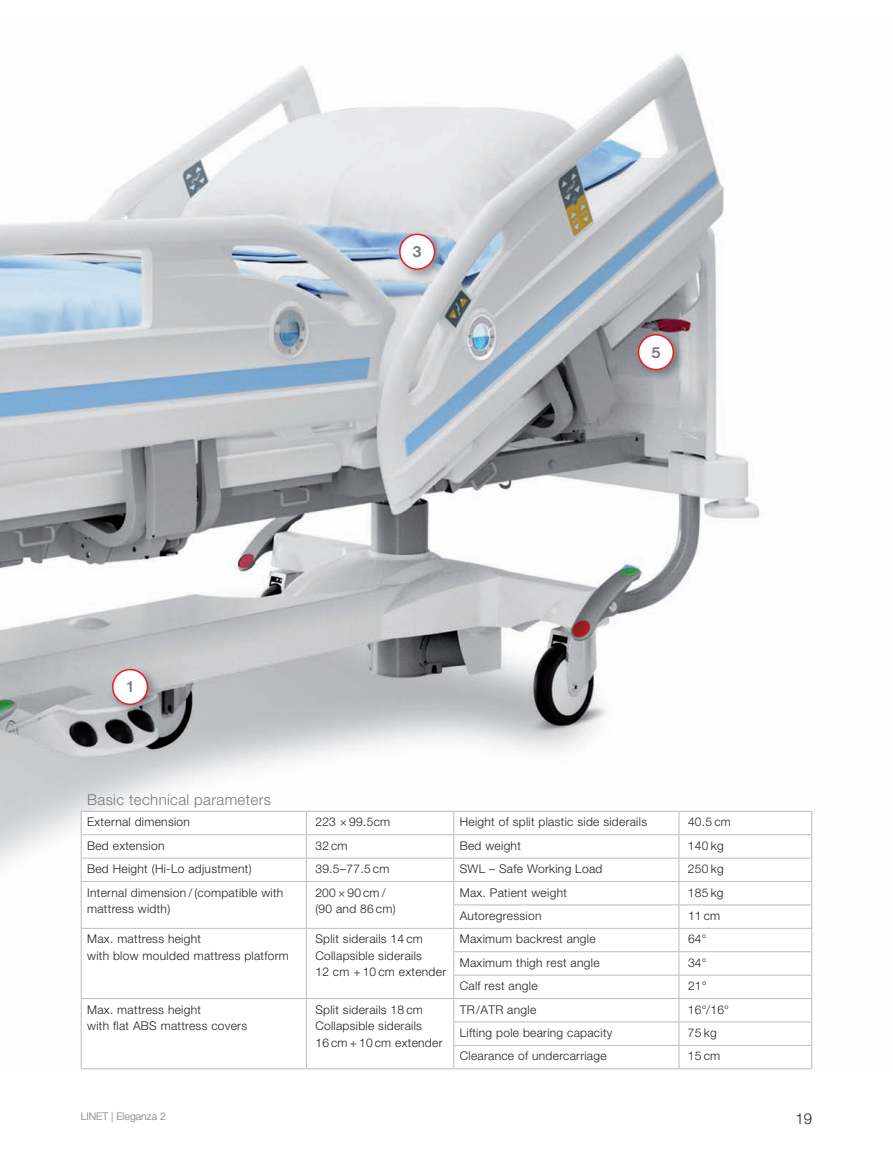
<style>
.page{position:relative;width:893px;height:1149px;background:#fff}
.page>*{position:absolute;margin:0;border:0;box-sizing:border-box;transform-origin:0 0}
.t1{font:500 16.5px "Accius TOT";color:#76787b}
.t2{font:300 15px "Helvetica Neue LT Pro";letter-spacing:.025em;color:#76787b}
.t3{font:300 15px "Helvetica Neue LT Pro";color:#231f20}
.t4{font:300 12px/16.5px "Helvetica Neue LT Pro";letter-spacing:.025em;color:#231f20}
.t5{font:300 10.5px "Helvetica Neue LT Pro";color:#76787b}
</style>
<div class="page">
<img style="left:0;top:53px;width:813px;height:1015px">
<svg style="left:82px;top:811px;width:729px;height:257px"></svg>
<hr style="left:81px;top:810px;width:225px;height:1px;background:#bcbdc0">
<hr style="left:306px;top:810px;width:148px;height:1px;background:#bcbdc0">
<hr style="left:454px;top:810px;width:225px;height:1px;background:#bcbdc0">
<hr style="left:679px;top:810px;width:133px;height:1px;background:#bcbdc0">
<hr style="left:81px;top:834px;width:225px;height:1px;background:#bcbdc0">
<hr style="left:306px;top:834px;width:148px;height:1px;background:#bcbdc0">
<hr style="left:454px;top:834px;width:225px;height:1px;background:#bcbdc0">
<hr style="left:679px;top:834px;width:133px;height:1px;background:#bcbdc0">
<hr style="left:81px;top:857px;width:225px;height:1px;background:#bcbdc0">
<hr style="left:306px;top:857px;width:148px;height:1px;background:#bcbdc0">
<hr style="left:454px;top:857px;width:225px;height:1px;background:#bcbdc0">
<hr style="left:679px;top:857px;width:133px;height:1px;background:#bcbdc0">
<hr style="left:81px;top:880px;width:225px;height:1px;background:#bcbdc0">
<hr style="left:306px;top:880px;width:148px;height:1px;background:#bcbdc0">
<hr style="left:454px;top:880px;width:225px;height:1px;background:#bcbdc0">
<hr style="left:679px;top:880px;width:133px;height:1px;background:#bcbdc0">
<hr style="left:453px;top:904px;width:226px;height:1px;background:#bcbdc0">
<hr style="left:679px;top:904px;width:133px;height:1px;background:#bcbdc0">
<hr style="left:81px;top:927px;width:225px;height:1px;background:#bcbdc0">
<hr style="left:306px;top:927px;width:148px;height:1px;background:#bcbdc0">
<hr style="left:454px;top:927px;width:225px;height:1px;background:#bcbdc0">
<hr style="left:679px;top:927px;width:133px;height:1px;background:#bcbdc0">
<hr style="left:453px;top:951px;width:226px;height:1px;background:#bcbdc0">
<hr style="left:679px;top:951px;width:133px;height:1px;background:#bcbdc0">
<hr style="left:453px;top:974px;width:226px;height:1px;background:#bcbdc0">
<hr style="left:679px;top:974px;width:133px;height:1px;background:#bcbdc0">
<svg style="left:81px;top:811px;width:1px;height:257px"></svg>
<hr style="left:81px;top:997px;width:225px;height:1px;background:#bcbdc0">
<hr style="left:81px;top:1068px;width:225px;height:1px;background:#bcbdc0">
<svg style="left:306px;top:811px;width:1px;height:257px"></svg>
<hr style="left:306px;top:997px;width:148px;height:1px;background:#bcbdc0">
<hr style="left:306px;top:1068px;width:148px;height:1px;background:#bcbdc0">
<hr style="left:454px;top:997px;width:225px;height:1px;background:#bcbdc0">
<hr style="left:679px;top:997px;width:133px;height:1px;background:#bcbdc0">
<hr style="left:453px;top:1021px;width:226px;height:1px;background:#bcbdc0">
<hr style="left:679px;top:1021px;width:133px;height:1px;background:#bcbdc0">
<svg style="left:453px;top:811px;width:1px;height:257px"></svg>
<hr style="left:453px;top:1044px;width:226px;height:1px;background:#bcbdc0">
<hr style="left:454px;top:1068px;width:225px;height:1px;background:#bcbdc0">
<svg style="left:679px;top:811px;width:1px;height:257px"></svg>
<svg style="left:811px;top:811px;width:1px;height:257px"></svg>
<hr style="left:679px;top:1044px;width:133px;height:1px;background:#bcbdc0">
<hr style="left:679px;top:1068px;width:133px;height:1px;background:#bcbdc0">
<img style="left:395px;top:229px;width:52px;height:53px">
<div style="left:400px;top:234px;width:35px;height:35px;background:#fff;border-radius:50%"></div>
<div style="left:399px;top:233px;width:36px;height:37px;border:2px solid #ee1d23;border-radius:50%"></div>
<img style="left:107px;top:664px;width:53px;height:53px">
<div style="left:113px;top:669px;width:34px;height:35px;background:#fff;border-radius:50%"></div>
<div style="left:112px;top:668px;width:36px;height:36px;border:2px solid #ee1d23;border-radius:50%"></div>
<img style="left:633px;top:329px;width:53px;height:53px">
<div style="left:639px;top:335px;width:34px;height:34px;background:#fff;border-radius:50%"></div>
<div style="left:638px;top:334px;width:36px;height:36px;border:2px solid #ee1d23;border-radius:50%"></div>
<h1 class="t1" style="left:125px;top:680px;width:11px">1</h1>
<h1 class="t1" style="left:412px;top:246px;width:11px">3</h1>
<h1 class="t1" style="left:651px;top:346px;width:11px">5</h1>
<p class="t2" style="left:87px;top:794px;width:185px">Basic technical parameters</p>
<p class="t4" style="left:87px;top:814px;width:104px">External dimension</p>
<p class="t4" style="left:315px;top:814px;width:76px">223 × 99.5cm</p>
<p class="t4" style="left:460px;top:814px;width:189px">Height of split plastic side siderails</p>
<p class="t4" style="left:688px;top:814px;width:44px">40.5 cm</p>
<p class="t4" style="left:87px;top:838px;width:79px">Bed extension</p>
<p class="t4" style="left:315px;top:838px;width:34px">32 cm</p>
<p class="t4" style="left:460px;top:838px;width:63px">Bed weight</p>
<p class="t4" style="left:688px;top:838px;width:37px">140 kg</p>
<p class="t4" style="left:87px;top:861px;width:166px">Bed Height (Hi-Lo adjustment)</p>
<p class="t4" style="left:315px;top:861px;width:75px">39.5–77.5 cm</p>
<p class="t4" style="left:460px;top:861px;width:144px">SWL – Safe Working Load</p>
<p class="t4" style="left:688px;top:861px;width:37px">250 kg</p>
<p class="t4" style="left:87px;top:884px;width:198px">Internal dimension / (compatible with mattress width)</p>
<p class="t4" style="left:315px;top:884px;width:82px">200 × 90 cm / (90 and 86 cm)</p>
<p class="t4" style="left:460px;top:884px;width:109px">Max. Patient weight</p>
<p class="t4" style="left:688px;top:884px;width:37px">185 kg</p>
<p class="t4" style="left:460px;top:906px;width:83px">Autoregression</p>
<p class="t4" style="left:688px;top:908px;width:34px">11 cm</p>
<p class="t4" style="left:87px;top:931px;width:203px">Max. mattress height<br>with blow moulded mattress platform</p>
<p class="t4" style="left:315px;top:931px;width:132px">Split siderails 14 cm<br>Collapsible siderails<br>12 cm + 10 cm extender</p>
<p class="t4" style="left:460px;top:931px;width:137px">Maximum backrest angle</p>
<p class="t4" style="left:688px;top:931px;width:20px">64°</p>
<p class="t4" style="left:460px;top:955px;width:141px">Maximum thigh rest angle</p>
<p class="t4" style="left:688px;top:955px;width:20px">34°</p>
<p class="t4" style="left:460px;top:978px;width:79px">Calf rest angle</p>
<p class="t4" style="left:688px;top:978px;width:20px">21°</p>
<p class="t4" style="left:87px;top:1001px;width:161px">Max. mattress height<br>with flat ABS mattress covers</p>
<p class="t4" style="left:315px;top:1001px;width:129px">Split siderails 18 cm<br>Collapsible siderails<br>16 cm + 10 cm extender</p>
<p class="t4" style="left:460px;top:1001px;width:78px">TR/ATR angle</p>
<p class="t4" style="left:688px;top:1001px;width:43px">16°/16°</p>
<p class="t4" style="left:460px;top:1025px;width:154px">Lifting pole bearing capacity</p>
<p class="t4" style="left:688px;top:1025px;width:30px">75 kg</p>
<p class="t4" style="left:460px;top:1048px;width:148px">Clearance of undercarriage</p>
<p class="t4" style="left:688px;top:1048px;width:34px">15 cm</p>
<p class="t5" style="left:81px;top:1112px;width:87px">LINET | Eleganza 2</p>
<p class="t3" style="left:795px;top:1112px;width:18px">19</p>
</div>
